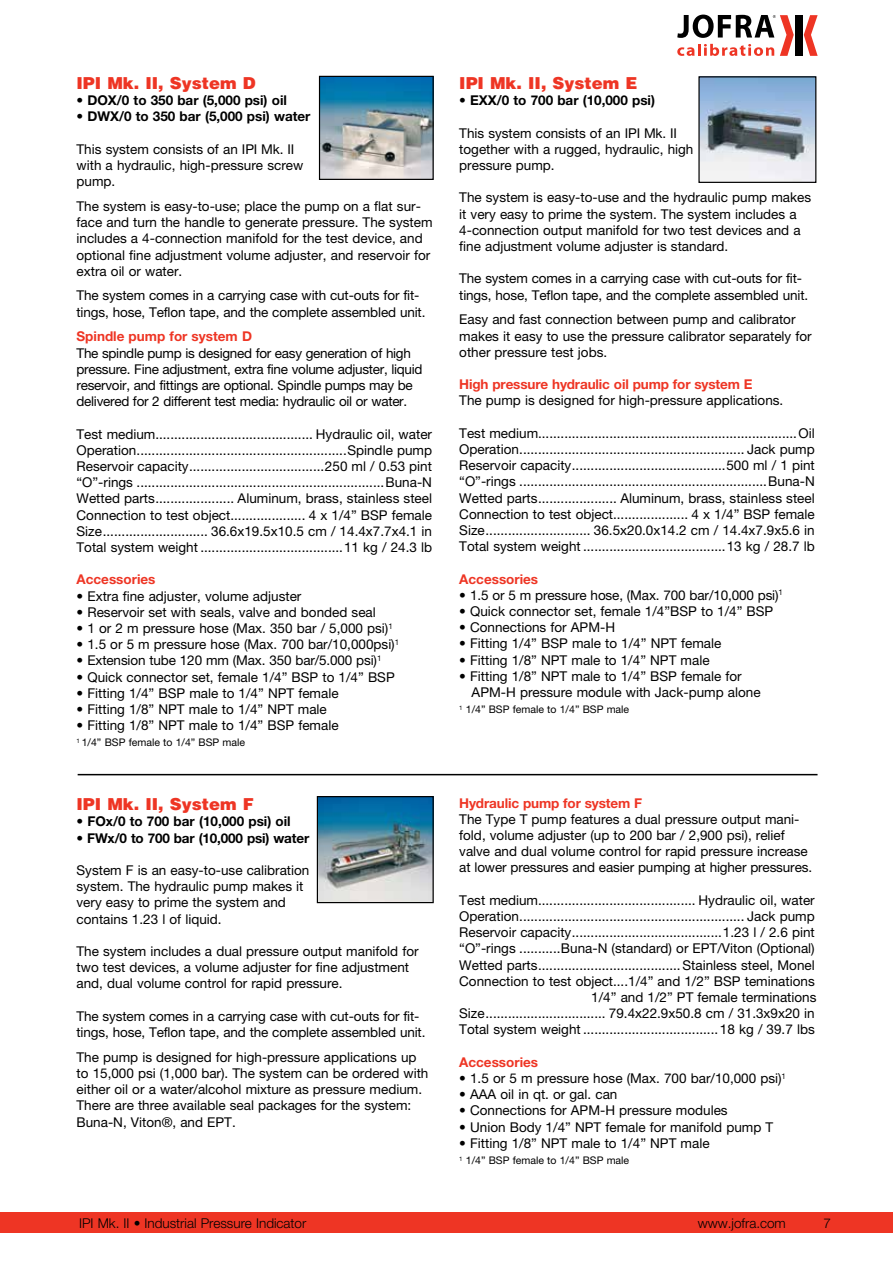
<style>
.page{position:relative;width:893px;height:1263px;background:#fff}
.page>*{position:absolute;margin:0;border:0;box-sizing:border-box;transform-origin:0 0}
.t1{font:900 16.5px "Helvetica";color:#ee3524}
.t2{font:13.5px/16.2px "Helvetica Neue";color:#000}
.t3{font:13.5px/16.2px "Helvetica Neue";letter-spacing:-.02em;color:#000}
.t4{font:700 13.5px "Helvetica Neue";color:#000}
.t5{font:700 13.5px "Helvetica Neue";letter-spacing:-.01em;color:#ee3524}
.t6{font:300 13.5px "Helvetica Neue";color:#000}
.t7{font:10.5px "Helvetica Neue";color:#000}
</style>
<div class="page">
<div style="left:0;top:1212px;width:893px;height:21px;background:#ee3524"></div>
<div style="left:795px;top:15px;width:7px;height:41px;background:#000"></div>
<svg style="left:804px;top:15px;width:14px;height:41px"></svg>
<svg style="left:677px;top:15px;width:117px;height:41px"></svg>
<img style="left:321px;top:78px;width:111px;height:100px">
<div style="left:319px;top:76px;width:115px;height:104px;border:1px solid #000"></div>
<img style="left:700px;top:78px;width:114px;height:103px">
<div style="left:698px;top:76px;width:118px;height:107px;border:1px solid #000"></div>
<img style="left:319px;top:798px;width:113px;height:103px">
<div style="left:317px;top:796px;width:117px;height:107px;border:1px solid #000"></div>
<hr style="left:78px;top:774px;width:739px;height:1px;background:#000">
<p class="t1" style="left:77px;top:72px;width:181px">IPI Mk. II, System D</p>
<p class="t4" style="left:77px;top:92px;width:212px">• DOX/0 to 350 bar (5,000 psi) oil</p>
<p class="t4" style="left:77px;top:108px;width:235px">• DWX/0 to 350 bar (5,000 psi) water</p>
<p class="t2" style="left:77px;top:141px;width:228px">This system consists of an IPI Mk. II with a hydraulic, high-pressure screw pump.</p>
<p class="t2" style="left:77px;top:198px;width:357px">The system is easy-to-use; place the pump on a flat sur&shy;face and turn the handle to generate pressure. The system includes a 4-connection manifold for the test device, and optional fine adjustment volume adjuster, and reservoir for extra oil or water.</p>
<p class="t2" style="left:77px;top:287px;width:350px">The system comes in a carrying case with cut-outs for fit&shy;tings, hose, Teflon tape, and the complete assembled unit.</p>
<p class="t5" style="left:77px;top:328px;width:177px">Spindle pump for system D</p>
<p class="t3" style="left:77px;top:344px;width:348px">The spindle pump is designed for easy generation of high pressure. Fine adjustment, extra fine volume adjuster, liquid reservoir, and fittings are optional. Spindle pumps may be delivered for 2 different test media: hydraulic oil or water.</p>
<p class="t2" style="left:77px;top:425px;width:357px;text-align:justify">Test medium.......................................... Hydraulic oil, water Operation........................................................Spindle pump Reservoir capacity....................................250 ml / 0.53 pint “O”-rings ..................................................................Buna-N Wetted parts..................... Aluminum, brass, stainless steel Connection to test object.................... 4 x 1/4” BSP female Size............................ 36.6x19.5x10.5 cm / 14.4x7.7x4.1 in Total system weight ......................................11 kg / 24.3 lb</p>
<p class="t5" style="left:77px;top:571px;width:80px">Accessories</p>
<p class="t2" style="left:77px;top:587px;width:226px">• Extra fine adjuster, volume adjuster</p>
<p class="t2" style="left:77px;top:604px;width:301px">• Reservoir set with seals, valve and bonded seal</p>
<p class="t2" style="left:77px;top:620px;width:318px">• 1 or 2 m pressure hose (Max. 350 bar / 5,000 psi)<sup>1</sup></p>
<p class="t2" style="left:77px;top:636px;width:324px">• 1.5 or 5 m pressure hose (Max. 700 bar/10,000psi)<sup>1</sup></p>
<p class="t2" style="left:77px;top:652px;width:306px">• Extension tube 120 mm (Max. 350 bar/5.000 psi)<sup>1</sup></p>
<p class="t2" style="left:77px;top:668px;width:320px">• Quick connector set, female 1/4” BSP to 1/4” BSP</p>
<p class="t2" style="left:77px;top:685px;width:264px">• Fitting 1/4” BSP male to 1/4” NPT female</p>
<p class="t2" style="left:77px;top:701px;width:252px">• Fitting 1/8” NPT male to 1/4” NPT male</p>
<p class="t2" style="left:77px;top:717px;width:264px">• Fitting 1/8” NPT male to 1/4” BSP female</p>
<p class="t7" style="left:77px;top:736px;width:170px"><sup>1</sup> 1/4” BSP female to 1/4” BSP male</p>
<p class="t1" style="left:77px;top:793px;width:179px">IPI Mk. II, System F</p>
<p class="t4" style="left:77px;top:813px;width:216px">• FOx/0 to 700 bar (10,000 psi) oil</p>
<p class="t4" style="left:77px;top:829px;width:234px">• FWx/0 to 700 bar (10,000 psi) water</p>
<p class="t2" style="left:77px;top:862px;width:234px">System F is an easy-to-use calibration system. The hydraulic pump makes it very easy to prime the system and contains 1.23 l of liquid.</p>
<p class="t2" style="left:77px;top:943px;width:344px">The system includes a dual pressure output manifold for two test devices, a volume adjuster for fine adjustment and, dual volume control for rapid pressure.</p>
<p class="t2" style="left:77px;top:1008px;width:350px">The system comes in a carrying case with cut-outs for fit&shy;tings, hose, Teflon tape, and the complete assembled unit.</p>
<p class="t2" style="left:77px;top:1049px;width:353px">The pump is designed for high-pressure applications up to 15,000 psi (1,000 bar). The system can be ordered with either oil or a water/alcohol mixture as pressure medium.<br>There are three available seal packages for the system:<br>Buna-N, Viton®, and EPT.</p>
<p class="t1" style="left:459px;top:72px;width:180px">IPI Mk. II, System E</p>
<p class="t4" style="left:459px;top:92px;width:197px">• EXX/0 to 700 bar (10,000 psi)</p>
<p class="t2" style="left:459px;top:125px;width:236px">This system consists of an IPI Mk. II together with a rugged, hydraulic, high pressure pump.</p>
<p class="t2" style="left:459px;top:189px;width:353px">The system is easy-to-use and the hydraulic pump makes it very easy to prime the system. The system includes a 4-connection output manifold for two test devices and a fine adjustment volume adjuster is standard.</p>
<p class="t2" style="left:459px;top:270px;width:350px">The system comes in a carrying case with cut-outs for fit&shy;tings, hose, Teflon tape, and the complete assembled unit.</p>
<p class="t2" style="left:459px;top:311px;width:354px">Easy and fast connection between pump and calibrator makes it easy to use the pressure calibrator separately for other pressure test jobs.</p>
<p class="t5" style="left:459px;top:376px;width:295px">High pressure hydraulic oil pump for system E</p>
<p class="t2" style="left:459px;top:392px;width:326px">The pump is designed for high-pressure applications.</p>
<p class="t2" style="left:459px;top:425px;width:357px;text-align:justify">Test medium.....................................................................Oil Operation............................................................ Jack pump Reservoir capacity.........................................500 ml / 1 pint “O”-rings ..................................................................Buna-N Wetted parts..................... Aluminum, brass, stainless steel Connection to test object.................... 4 x 1/4” BSP female Size............................ 36.5x20.0x14.2 cm / 14.4x7.9x5.6 in Total system weight ......................................13 kg / 28.7 lb</p>
<p class="t5" style="left:459px;top:570px;width:80px">Accessories</p>
<p class="t2" style="left:459px;top:587px;width:325px">• 1.5 or 5 m pressure hose, (Max. 700 bar/10,000 psi)<sup>1</sup></p>
<p class="t2" style="left:459px;top:603px;width:316px">• Quick connector set, female 1/4”BSP to 1/4” BSP</p>
<p class="t2" style="left:459px;top:619px;width:157px">• Connections for APM-H</p>
<p class="t2" style="left:459px;top:635px;width:264px">• Fitting 1/4” BSP male to 1/4” NPT female</p>
<p class="t2" style="left:459px;top:651px;width:252px">• Fitting 1/8” NPT male to 1/4” NPT male</p>
<p class="t2" style="left:472px;top:668px;width:290px;text-indent:-12px">• Fitting 1/8” NPT male to 1/4” BSP female for<br>APM-H pressure module with Jack-pump alone</p>
<p class="t7" style="left:459px;top:703px;width:171px"><sup>1</sup> 1/4” BSP female to 1/4” BSP male</p>
<p class="t5" style="left:459px;top:794px;width:184px">Hydraulic pump for system F</p>
<p class="t2" style="left:459px;top:811px;width:354px">The Type T pump features a dual pressure output mani&shy;fold, volume adjuster (up to 200 bar / 2,900 psi), relief valve and dual volume control for rapid pressure increase at lower pressures and easier pumping at higher pressures.</p>
<p class="t2" style="left:459px;top:892px;width:359px;text-align:right">Test medium.......................................... Hydraulic oil, water Operation............................................................ Jack pump Reservoir capacity........................................1.23 l / 2.6 pint “O”-rings ...........Buna-N (standard) or EPT/Viton (Optional)<br>Wetted parts......................................Stainless steel, Monel Connection to test object....1/4” and 1/2” BSP teminations 1/4” and 1/2” PT female terminations Size................................ 79.4x22.9x50.8 cm / 31.3x9x20 in Total system weight ....................................18 kg / 39.7 lbs</p>
<p class="t5" style="left:459px;top:1054px;width:80px">Accessories</p>
<p class="t2" style="left:459px;top:1070px;width:328px">• 1.5 or 5 m pressure hose (Max. 700 bar/10,000 psi)<sup>1</sup></p>
<p class="t2" style="left:459px;top:1086px;width:160px">• AAA oil in qt. or gal. can</p>
<p class="t2" style="left:459px;top:1102px;width:270px">• Connections for APM-H pressure modules</p>
<p class="t2" style="left:459px;top:1118px;width:315px">• Union Body 1/4” NPT female for manifold pump T</p>
<p class="t2" style="left:459px;top:1135px;width:252px">• Fitting 1/8” NPT male to 1/4” NPT male</p>
<p class="t7" style="left:459px;top:1154px;width:171px"><sup>1</sup> 1/4” BSP female to 1/4” BSP male</p>
<p class="t6" style="left:79px;top:1215px;width:229px">IPI Mk. II • Industrial Pressure Indicator</p>
<p class="t6" style="left:698px;top:1215px;width:90px">www.jofra.com</p>
<p class="t6" style="left:823px;top:1215px;width:9px">7</p>
</div>
